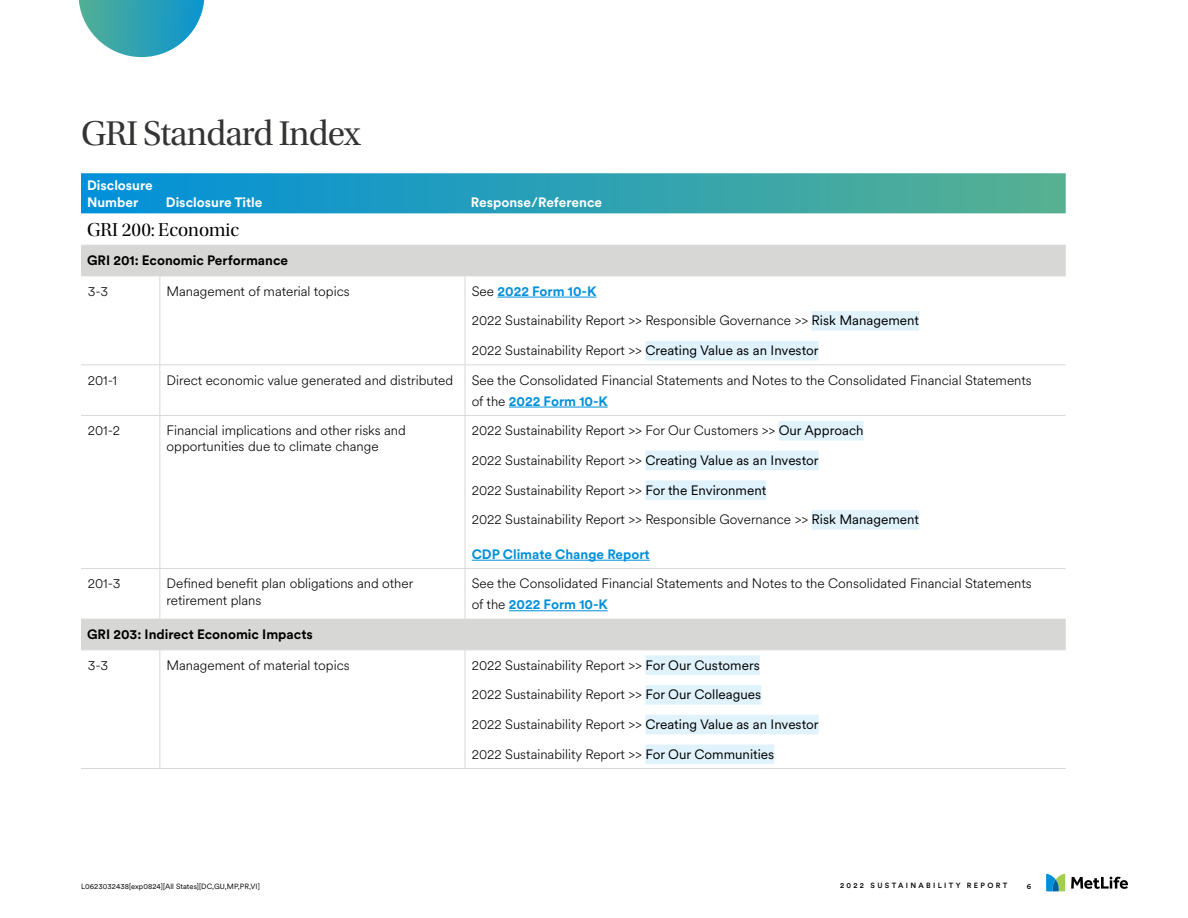
<style>
.page{position:relative;width:1188px;height:918px;background:#fff}
.page>*{position:absolute;margin:0;border:0;box-sizing:border-box;transform-origin:0 0}
.Heading_2{font:36px "Utopia Std Subh";letter-spacing:-.025em;color:#343433}
.TCFD_Body_Copy{font:19.5px "Utopia Std Disp";color:#000}
.TCFD_Body_Copy-2{font:300 13.5px/21px "Met Life Circular";color:#000}
.TCFD_Body_Copy-3{font:700 13.5px "Met Life Circular";color:#000}
.TCFD_Body_Copy-4{font:700 13.5px/16.5px "Met Life Circular";color:#fff}
.TCFD_Body_Copy-5{font:700 13.5px "Met Life Circular";color:#0090da}
.t1{font:7.5px "Met Life Circular";letter-spacing:.01em;color:#000}
.t2{font:500 7.5px "Met Life Circular";letter-spacing:.31em;color:#000}
.s1{font-weight:300;color:#000}
.s2{font-weight:400}
.s3{font-weight:700;color:#0090da}
</style>
<div class="page">
<svg style="left:79px;top:0;width:126px;height:57px"></svg>
<svg style="left:81px;top:173px;width:985px;height:40px;background:#2ca0b5"></svg>
<svg style="left:81px;top:246px;width:985px;height:403px"></svg>
<hr style="left:81px;top:276px;width:79px;height:1px;background:#d7d8d6">
<hr style="left:160px;top:276px;width:305px;height:1px;background:#d7d8d6">
<hr style="left:159px;top:276px;width:1px;height:88px;background:#d7d8d6">
<hr style="left:465px;top:276px;width:300px;height:1px;background:#d7d8d6">
<hr style="left:465px;top:276px;width:1px;height:88px;background:#d7d8d6">
<hr style="left:765px;top:276px;width:301px;height:1px;background:#d7d8d6">
<hr style="left:81px;top:649px;width:79px;height:1px;background:#d7d8d6">
<hr style="left:160px;top:649px;width:305px;height:1px;background:#d7d8d6">
<hr style="left:159px;top:650px;width:1px;height:118px;background:#d7d8d6">
<hr style="left:465px;top:649px;width:300px;height:1px;background:#d7d8d6">
<hr style="left:465px;top:650px;width:1px;height:118px;background:#d7d8d6">
<hr style="left:765px;top:649px;width:301px;height:1px;background:#d7d8d6">
<hr style="left:81px;top:245px;width:79px;height:1px;background:#d7d8d6">
<hr style="left:160px;top:245px;width:305px;height:1px;background:#d7d8d6">
<hr style="left:465px;top:245px;width:300px;height:1px;background:#d7d8d6">
<hr style="left:765px;top:245px;width:301px;height:1px;background:#d7d8d6">
<hr style="left:81px;top:364px;width:79px;height:1px;background:#d7d8d6">
<hr style="left:160px;top:364px;width:305px;height:1px;background:#d7d8d6">
<hr style="left:465px;top:364px;width:300px;height:1px;background:#d7d8d6">
<hr style="left:765px;top:364px;width:301px;height:1px;background:#d7d8d6">
<hr style="left:81px;top:768px;width:79px;height:1px;background:#d7d8d6">
<hr style="left:160px;top:768px;width:305px;height:1px;background:#d7d8d6">
<hr style="left:465px;top:768px;width:300px;height:1px;background:#d7d8d6">
<hr style="left:765px;top:768px;width:301px;height:1px;background:#d7d8d6">
<hr style="left:159px;top:365px;width:1px;height:50px;background:#d7d8d6">
<hr style="left:465px;top:365px;width:1px;height:50px;background:#d7d8d6">
<hr style="left:81px;top:415px;width:79px;height:1px;background:#d7d8d6">
<hr style="left:160px;top:415px;width:305px;height:1px;background:#d7d8d6">
<hr style="left:159px;top:416px;width:1px;height:152px;background:#d7d8d6">
<hr style="left:465px;top:415px;width:300px;height:1px;background:#d7d8d6">
<hr style="left:465px;top:416px;width:1px;height:152px;background:#d7d8d6">
<hr style="left:765px;top:415px;width:301px;height:1px;background:#d7d8d6">
<hr style="left:81px;top:568px;width:79px;height:1px;background:#d7d8d6">
<hr style="left:160px;top:568px;width:305px;height:1px;background:#d7d8d6">
<hr style="left:159px;top:569px;width:1px;height:50px;background:#d7d8d6">
<hr style="left:465px;top:568px;width:300px;height:1px;background:#d7d8d6">
<hr style="left:465px;top:569px;width:1px;height:50px;background:#d7d8d6">
<hr style="left:765px;top:568px;width:301px;height:1px;background:#d7d8d6">
<hr style="left:81px;top:619px;width:79px;height:1px;background:#d7d8d6">
<hr style="left:160px;top:619px;width:305px;height:1px;background:#d7d8d6">
<hr style="left:465px;top:619px;width:300px;height:1px;background:#d7d8d6">
<hr style="left:765px;top:619px;width:301px;height:1px;background:#d7d8d6">
<hr style="left:498px;top:297px;width:98px;height:1px;background:#0090da">
<div style="left:812px;top:311px;width:107px;height:20px;background:#e0f2fb"></div>
<div style="left:645px;top:341px;width:173px;height:19px;background:#e0f2fb"></div>
<hr style="left:509px;top:407px;width:99px;height:1px;background:#0090da">
<div style="left:779px;top:421px;width:85px;height:20px;background:#e0f2fb"></div>
<div style="left:645px;top:451px;width:174px;height:19px;background:#e0f2fb"></div>
<div style="left:645px;top:480px;width:121px;height:20px;background:#e0f2fb"></div>
<div style="left:812px;top:510px;width:107px;height:20px;background:#e0f2fb"></div>
<hr style="left:472px;top:560px;width:178px;height:1px;background:#0090da">
<hr style="left:509px;top:610px;width:99px;height:1px;background:#0090da">
<div style="left:645px;top:655px;width:115px;height:20px;background:#e0f2fb"></div>
<div style="left:645px;top:685px;width:116px;height:20px;background:#e0f2fb"></div>
<div style="left:645px;top:715px;width:174px;height:19px;background:#e0f2fb"></div>
<div style="left:645px;top:745px;width:129px;height:19px;background:#e0f2fb"></div>
<svg style="left:1071px;top:877px;width:57px;height:12px"></svg>
<svg style="left:1046px;top:874px;width:19px;height:17px"></svg>
<p class="Heading_2" style="left:81px;top:114px;width:281px">GRI Standard Index</p>
<p class="TCFD_Body_Copy-4" style="left:87px;top:177px;width:67px">Disclosure<br>Number</p>
<p class="TCFD_Body_Copy-4" style="left:166px;top:193px;width:98px">Disclosure Title</p>
<p class="TCFD_Body_Copy-4" style="left:471px;top:193px;width:133px">Response/Reference</p>
<p class="TCFD_Body_Copy" style="left:87px;top:220px;width:154px">GRI 200: Economic</p>
<p class="TCFD_Body_Copy-3" style="left:87px;top:251px;width:203px">GRI 201: Economic Performance</p>
<p class="TCFD_Body_Copy-2" style="left:88px;top:280px;width:22px">3-3</p>
<p class="TCFD_Body_Copy-2" style="left:167px;top:280px;width:185px">Management of material topics</p>
<p class="TCFD_Body_Copy-5" style="left:472px;top:282px;width:126px"><span class="s1">See</span> 2022 Form 10-K</p>
<p class="TCFD_Body_Copy-2" style="left:472px;top:310px;width:449px">2022 Sustainability Report &gt;&gt; Responsible Governance &gt;&gt; <span class="s2">Risk Management</span></p>
<p class="TCFD_Body_Copy-2" style="left:472px;top:339px;width:348px">2022 Sustainability Report &gt;&gt; <span class="s2">Creating Value as an Investor</span></p>
<p class="TCFD_Body_Copy-2" style="left:88px;top:369px;width:31px">201-1</p>
<p class="TCFD_Body_Copy-2" style="left:167px;top:369px;width:288px">Direct economic value generated and distributed</p>
<p class="TCFD_Body_Copy-2" style="left:472px;top:369px;width:562px">See the Consolidated Financial Statements and Notes to the Consolidated Financial Statements of the <span class="s3">2022 Form 10-K</span></p>
<p class="TCFD_Body_Copy-2" style="left:88px;top:419px;width:34px">201-2</p>
<p class="TCFD_Body_Copy-2" style="left:167px;top:422px;width:241px;line-height:16.2px">Financial implications and other risks and opportunities due to climate change</p>
<p class="TCFD_Body_Copy-2" style="left:472px;top:419px;width:393px">2022 Sustainability Report &gt;&gt; For Our Customers &gt;&gt; <span class="s2">Our Approach</span></p>
<p class="TCFD_Body_Copy-2" style="left:472px;top:449px;width:348px">2022 Sustainability Report &gt;&gt; <span class="s2">Creating Value as an Investor</span></p>
<p class="TCFD_Body_Copy-2" style="left:472px;top:479px;width:296px">2022 Sustainability Report &gt;&gt; <span class="s2">For the Environment</span></p>
<p class="TCFD_Body_Copy-2" style="left:472px;top:509px;width:449px">2022 Sustainability Report &gt;&gt; Responsible Governance &gt;&gt; <span class="s2">Risk Management</span></p>
<p class="TCFD_Body_Copy-5" style="left:472px;top:545px;width:180px">CDP Climate Change Report</p>
<p class="TCFD_Body_Copy-2" style="left:88px;top:573px;width:34px">201-3</p>
<p class="TCFD_Body_Copy-2" style="left:167px;top:575px;width:248px;line-height:16.2px">Defined benefit plan obligations and other retirement plans</p>
<p class="TCFD_Body_Copy-2" style="left:472px;top:573px;width:562px">See the Consolidated Financial Statements and Notes to the Consolidated Financial Statements of the <span class="s3">2022 Form 10-K</span></p>
<p class="TCFD_Body_Copy-3" style="left:87px;top:625px;width:227px">GRI 203: Indirect Economic Impacts</p>
<p class="TCFD_Body_Copy-2" style="left:88px;top:654px;width:22px">3-3</p>
<p class="TCFD_Body_Copy-2" style="left:167px;top:654px;width:185px">Management of material topics</p>
<p class="TCFD_Body_Copy-2" style="left:472px;top:654px;width:290px">2022 Sustainability Report &gt;&gt; <span class="s2">For Our Customers</span></p>
<p class="TCFD_Body_Copy-2" style="left:472px;top:684px;width:291px">2022 Sustainability Report &gt;&gt; <span class="s2">For Our Colleagues</span></p>
<p class="TCFD_Body_Copy-2" style="left:472px;top:713px;width:348px">2022 Sustainability Report &gt;&gt; <span class="s2">Creating Value as an Investor</span></p>
<p class="TCFD_Body_Copy-2" style="left:472px;top:743px;width:304px">2022 Sustainability Report &gt;&gt; <span class="s2">For Our Communities</span></p>
<p class="t1" style="left:81px;top:881px;width:180px">L0623032438[exp0824][All States][DC,GU,MP,PR,VI]</p>
<p class="t2" style="left:840px;top:880px;width:169px">2022 SUSTAINABILITY REPORT</p>
<p class="t2" style="left:1027px;top:881px;width:6px">6</p>
</div>
